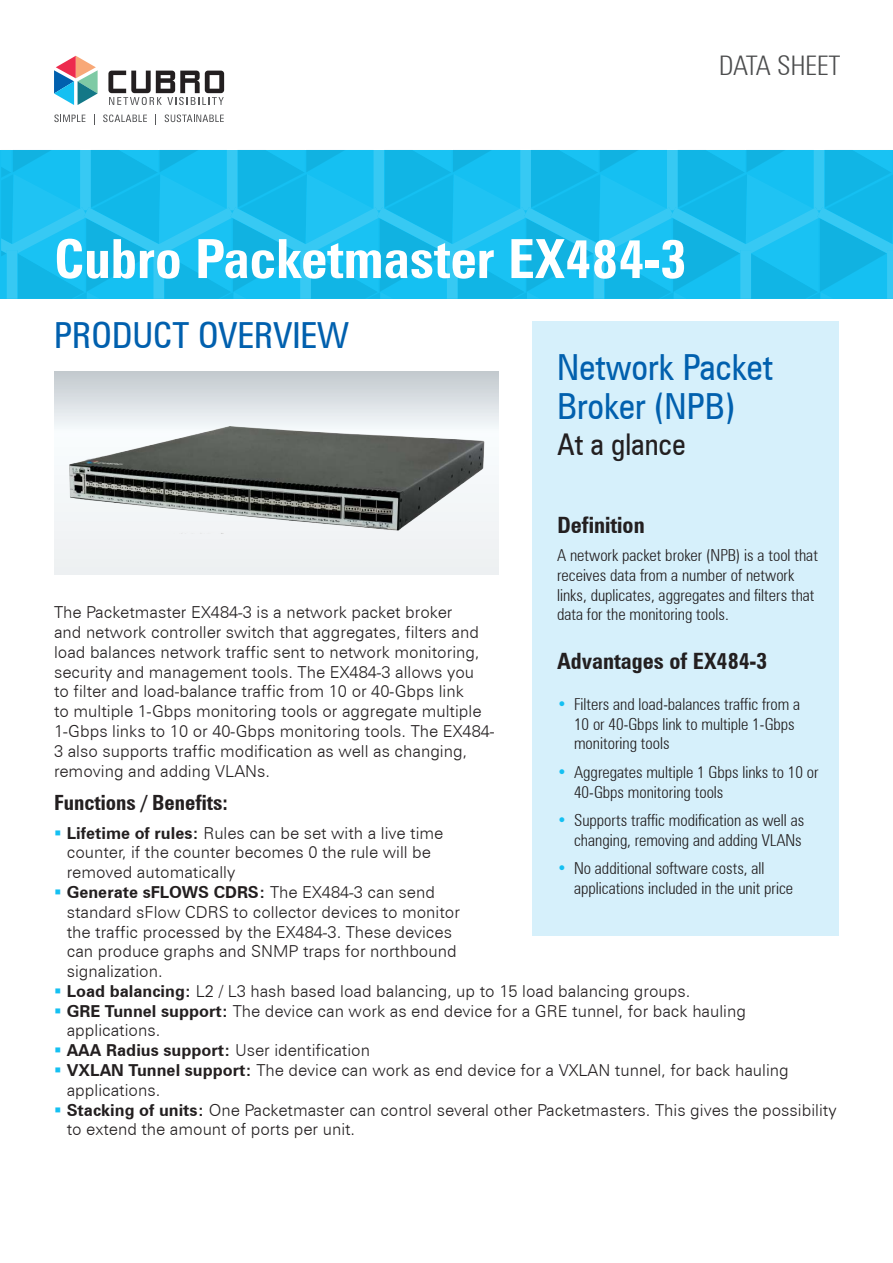
<style>
.page{position:relative;width:893px;height:1263px;background:#fff}
.page>*{position:absolute;margin:0;border:0;box-sizing:border-box;transform-origin:0 0}
.t1{font:700 condensed 54px "Zurich BT";color:#fff}
.Heading_style{font:condensed 36px/39px "Zurich BT";color:#0160ae}
.t2{font:condensed 30px "Zurich BT";color:#231f20}
.t3{font:300 condensed 27px "Zurich BT";color:#4b4c4d}
.t4{font:700 condensed 22.5px "Zurich BT";color:#231f20}
.Body_text_style{font:700 condensed 21px "Zurich BT";color:#231f20}
.Body_text_style-2{font:300 16.5px/19.8px "Zurich BT";color:#231f20}
.t5{font:300 condensed 16.5px/19.8px "Zurich BT";color:#231f20}
.s1{font-weight:700}
.s2{color:#15c0f2}
</style>
<div class="page">
<svg style="left:54px;top:371px;width:445px;height:204px"></svg>
<svg style="left:1px;top:150px;width:892px;height:149px;background:#19bdec"></svg>
<svg style="left:108px;top:71px;width:116px;height:34px"></svg>
<svg style="left:54px;top:56px;width:44px;height:49px"></svg>
<svg style="left:54px;top:114px;width:31px;height:8px"></svg>
<svg style="left:103px;top:114px;width:44px;height:8px"></svg>
<svg style="left:165px;top:114px;width:59px;height:8px"></svg>
<div style="left:533px;top:321px;width:306px;height:614px;background:#d6f0fb"></div>
<img style="left:68px;top:427px;width:417px;height:107px">
<p class="t3" style="left:719px;top:49px;width:123px">DATA SHEET</p>
<p class="t1" style="left:54px;top:226px;width:634px">Cubro Packetmaster EX484-3</p>
<p class="Heading_style" style="left:54px;top:316px;width:297px">PRODUCT OVERVIEW</p>
<p class="Body_text_style-2" style="left:54px;top:602px;width:442px">The Packetmaster EX484-3 is a network packet broker<br>and network controller switch that aggregates, filters and load balances network traffic sent to network monitoring, security and management tools. The EX484-3 allows you<br>to filter and load-balance traffic from 10 or 40-Gbps link<br>to multiple 1-Gbps monitoring tools or aggregate multiple 1-Gbps links to 10 or 40-Gbps monitoring tools. The EX484- 3 also supports traffic modification as well as changing, removing and adding VLANs.</p>
<p class="Body_text_style" style="left:54px;top:790px;width:175px">Functions / Benefits:</p>
<p class="Body_text_style-2" style="left:67px;top:823px;width:378px"><span class="s1">Lifetime of rules:</span> Rules can be set with a live time counter, if the counter becomes 0 the rule will be removed automatically</p>
<p class="Body_text_style-2" style="left:67px;top:882px;width:395px"><span class="s1">Generate sFLOWS CDRS:</span> The EX484-3 can send standard sFlow CDRS to collector devices to monitor the traffic processed by the EX484-3. These devices can produce graphs and SNMP traps for northbound signalization.</p>
<p class="Heading_style" style="left:557px;top:348px;width:218px">Network Packet<br>Broker (NPB)</p>
<p class="t2" style="left:557px;top:426px;width:130px">At a glance</p>
<p class="t4" style="left:557px;top:511px;width:89px">Definition</p>
<p class="t5" style="left:557px;top:545px;width:262px">A network packet broker (NPB) is a tool that receives data from a number of network links, duplicates, aggregates and filters that data for the monitoring tools.</p>
<p class="t4" style="left:557px;top:647px;width:212px">Advantages of EX484-3</p>
<p class="t5" style="left:574px;top:694px;width:228px;text-indent:-17px"><span class="s2">•</span> Filters and load-balances traffic from a<br>10 or 40-Gbps link to multiple 1-Gbps monitoring tools</p>
<p class="t5" style="left:574px;top:762px;width:246px;text-indent:-17px"><span class="s2">•</span> Aggregates multiple 1 Gbps links to 10 or<br>40-Gbps monitoring tools</p>
<p class="t5" style="left:557px;top:810px;width:249px;text-align:right"><span class="s2">•</span> Supports traffic modification as well as changing, removing and adding VLANs</p>
<p class="t5" style="left:574px;top:858px;width:221px;text-indent:-17px"><span class="s2">•</span> No additional software costs, all applications included in the unit price</p>
<p class="Body_text_style-2" style="left:67px;top:981px;width:625px"><span class="s1">Load balancing:</span> L2 / L3 hash based load balancing, up to 15 load balancing groups.</p>
<p class="Body_text_style-2" style="left:67px;top:1001px;width:681px"><span class="s1">GRE Tunnel support:</span> The device can work as end device for a GRE tunnel, for back hauling applications.</p>
<p class="Body_text_style-2" style="left:67px;top:1040px;width:305px"><span class="s1">AAA Radius support:</span> User identification</p>
<p class="Body_text_style-2" style="left:67px;top:1060px;width:723px"><span class="s1">VXLAN Tunnel support:</span> The device can work as end device for a VXLAN tunnel, for back hauling applications.</p>
<p class="Body_text_style-2" style="left:67px;top:1100px;width:771px"><span class="s1">Stacking of units:</span> One Packetmaster can control several other Packetmasters. This gives the possibility to extend the amount of ports per unit.</p>
</div>
